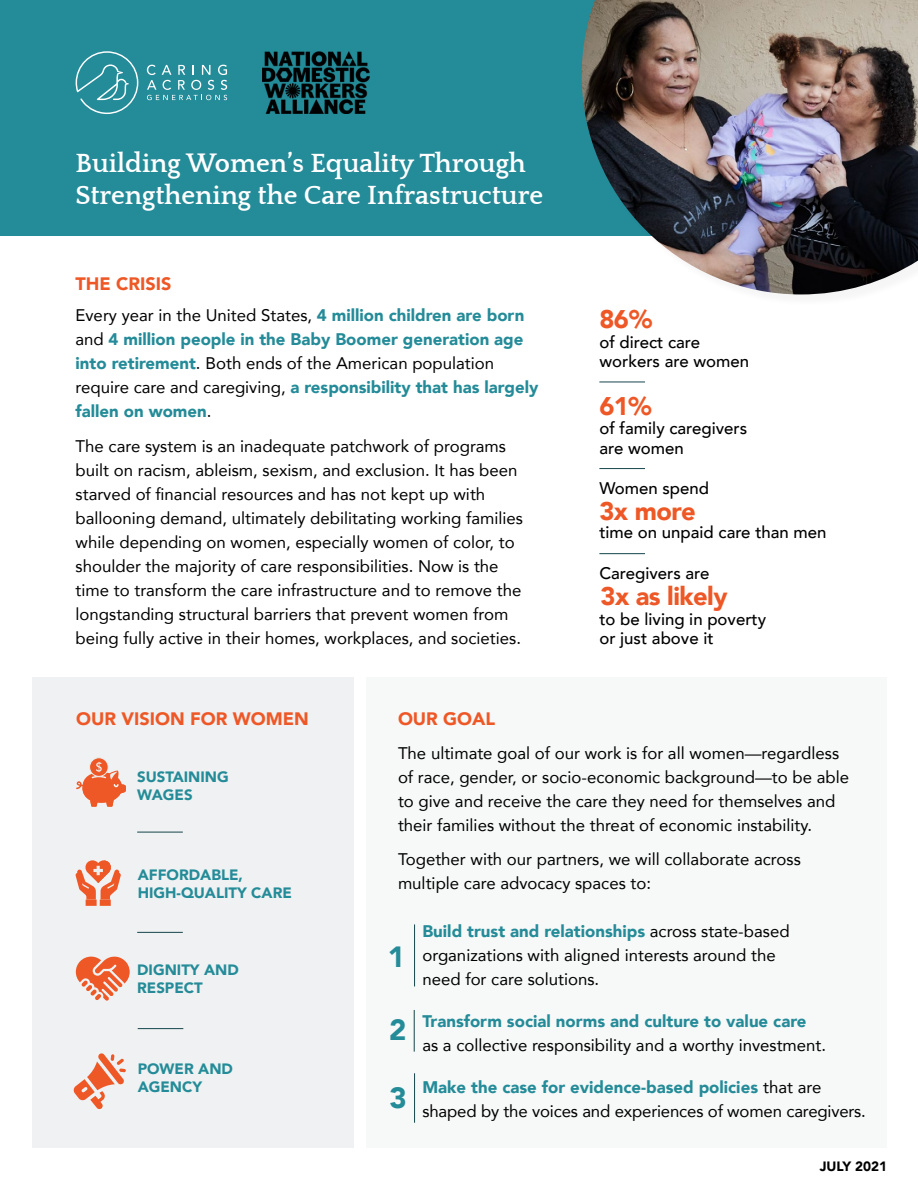
<style>
.page{position:relative;width:918px;height:1188px;background:#fff}
.page>*{position:absolute;margin:0;border:0;box-sizing:border-box;transform-origin:0 0}
.t1{font:900 29.25px "Avenir";color:#248b98}
.t2{font:700 27px/31.5px "Quattrocento";color:#fff}
.t3{font:900 25.5px "Avenir";letter-spacing:-.02em;color:#ee5826}
.t4{font:900 18px "Avenir";color:#ee5826}
.t5{font:16.8px/24px "Avenir";color:#000}
.t6{font:900 16.8px/24px "Avenir";color:#248b98}
.t7{font:500 16.8px/19.5px "Avenir";color:#000}
.t8{font:900 15px/18px "Avenir";color:#248b98}
.t9{font:900 13.5px "Avenir";color:#000}
.s1{font-weight:400;color:#000}
.s2{font-weight:900;color:#248b98}
</style>
<div class="page">
<div style="left:366px;top:677px;width:521px;height:471px;background:#f7f8f8"></div>
<div style="left:0;top:0;width:918px;height:235px;background:#248b98"></div>
<svg style="left:147px;top:65px;width:80px;height:35px"></svg>
<svg style="left:76px;top:51px;width:62px;height:63px"></svg>
<img style="left:582px;top:0;width:336px;height:294px">
<hr style="left:599px;top:382px;width:46px;height:1px;background:#15454c">
<img style="left:262px;top:51px;width:107px;height:62px">
<div style="left:32px;top:678px;width:322px;height:470px;background:#eff1f2"></div>
<svg style="left:76px;top:757px;width:50px;height:50px"></svg>
<hr style="left:599px;top:468px;width:46px;height:1px;background:#15454c">
<hr style="left:599px;top:553px;width:46px;height:1px;background:#15454c">
<svg style="left:75px;top:860px;width:46px;height:46px"></svg>
<svg style="left:75px;top:956px;width:55px;height:45px"></svg>
<svg style="left:73px;top:1053px;width:53px;height:57px"></svg>
<hr style="left:414px;top:924px;width:1px;height:62px;background:#15454c">
<hr style="left:414px;top:1010px;width:1px;height:42px;background:#15454c">
<hr style="left:414px;top:1073px;width:1px;height:50px;background:#15454c">
<hr style="left:137px;top:832px;width:46px;height:1px;background:#15454c">
<hr style="left:137px;top:932px;width:46px;height:1px;background:#15454c">
<hr style="left:138px;top:1028px;width:45px;height:1px;background:#15454c">
<h2 class="t2" style="left:76px;top:148px;width:469px">Building Women’s Equality Through<br>Strengthening the Care Infrastructure</h2>
<p class="t4" style="left:76px;top:268px;width:97px">THE CRISIS</p>
<p class="t6" style="left:76px;top:303px;width:464px"><span class="s1">Every year in the United States,</span> 4 million children are born <span class="s1">and</span> 4 million people in the Baby Boomer generation age into retirement<span class="s1">. Both ends of the American population require care and caregiving,</span> a responsibility that has largely fallen on women<span class="s1">.</span></p>
<p class="t5" style="left:76px;top:434px;width:449px">The care system is an inadequate patchwork of programs built on racism, ableism, sexism, and exclusion. It has been starved of financial resources and has not kept up with ballooning demand, ultimately debilitating working families while depending on women, especially women of color, to shoulder the majority of care responsibilities. Now is the time to transform the care infrastructure and to remove the longstanding structural barriers that prevent women from being fully active in their homes, workplaces, and societies.</p>
<h3 class="t3" style="left:599px;top:297px;width:54px">86%</h3>
<p class="t7" style="left:599px;top:331px;width:151px">of direct care workers are women</p>
<h3 class="t3" style="left:599px;top:384px;width:54px">61%</h3>
<p class="t7" style="left:599px;top:418px;width:149px">of family caregivers are women</p>
<p class="t7" style="left:599px;top:477px;width:111px">Women spend</p>
<p class="t7" style="left:599px;top:521px;width:229px">time on unpaid care than men</p>
<h3 class="t3" style="left:599px;top:489px;width:98px">3x more</h3>
<p class="t7" style="left:599px;top:563px;width:112px">Caregivers are</p>
<p class="t7" style="left:599px;top:608px;width:168px">to be living in poverty or just above it</p>
<h3 class="t3" style="left:600px;top:574px;width:129px">3x as likely</h3>
<p class="t4" style="left:76px;top:703px;width:234px">OUR VISION FOR WOMEN</p>
<p class="t8" style="left:137px;top:768px;width:93px">SUSTAINING<br>WAGES</p>
<p class="t8" style="left:138px;top:865px;width:156px">AFFORDABLE,<br>HIGH-QUALITY CARE</p>
<p class="t8" style="left:137px;top:961px;width:103px">DIGNITY AND<br>RESPECT</p>
<p class="t8" style="left:138px;top:1060px;width:97px">POWER AND<br>AGENCY</p>
<p class="t4" style="left:398px;top:703px;width:99px">OUR GOAL</p>
<p class="t5" style="left:398px;top:740px;width:453px">The ultimate goal of our work is for all women—regardless of race, gender, or socio-economic background—to be able to give and receive the care they need for themselves and their families without the threat of economic instability.</p>
<p class="t5" style="left:398px;top:847px;width:404px">Together with our partners, we will collaborate across multiple care advocacy spaces to:</p>
<p class="t5" style="left:422px;top:919px;width:369px"><span class="s2">Build trust and relationships</span> across state-based organizations with aligned interests around the need for care solutions.</p>
<p class="t6" style="left:422px;top:1009px;width:386px">Transform social norms and culture to value care</p>
<p class="t5" style="left:422px;top:1033px;width:405px">as a collective responsibility and a worthy investment.</p>
<p class="t5" style="left:422px;top:1075px;width:445px"><span class="s2">Make the case for evidence-based policies</span> that are shaped by the voices and experiences of women caregivers.</p>
<h1 class="t1" style="left:388px;top:932px;width:19px">1</h1>
<h1 class="t1" style="left:389px;top:1005px;width:19px">2</h1>
<h1 class="t1" style="left:390px;top:1073px;width:19px">3</h1>
<p class="t9" style="left:820px;top:1155px;width:69px">JULY 2021</p>
</div>
